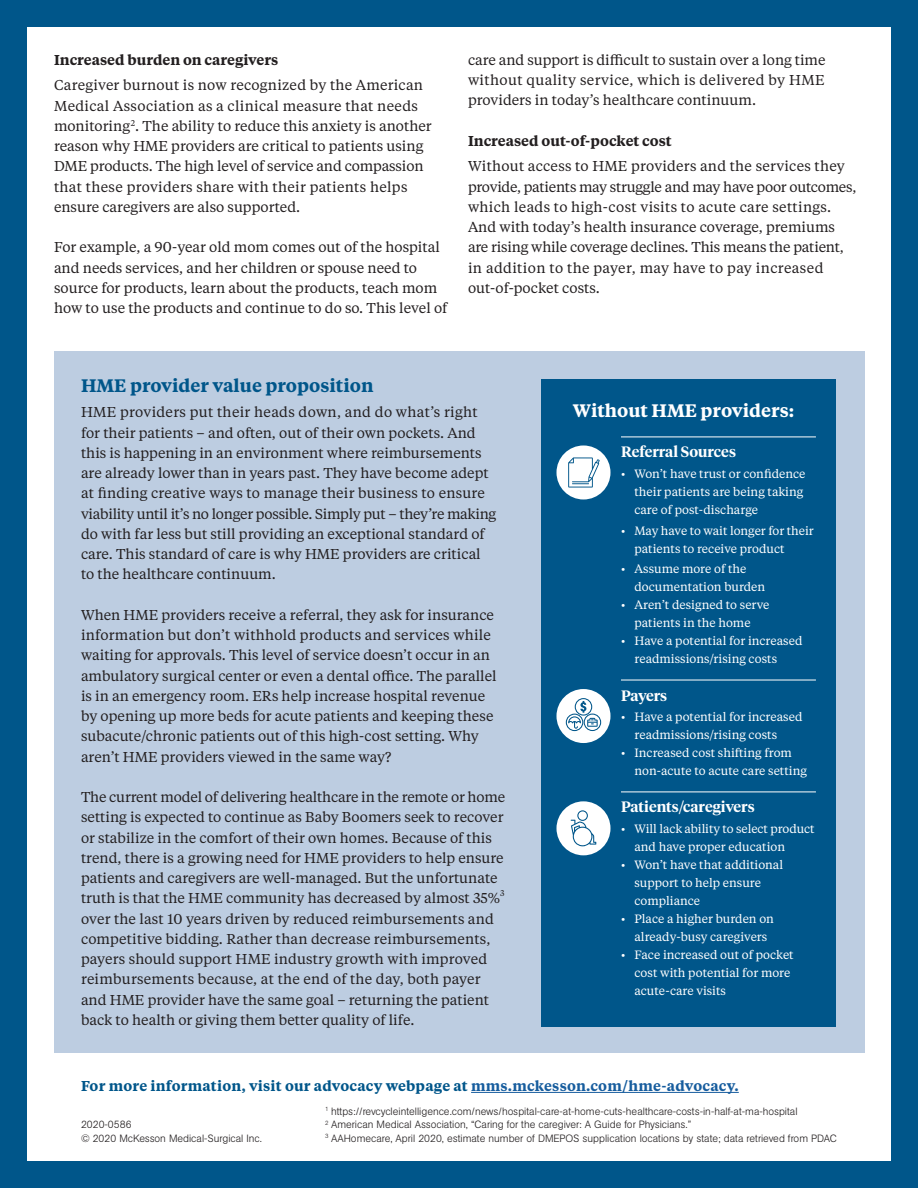
<style>
.page{position:relative;width:918px;height:1188px;background:#00568a}
.page>*{position:absolute;margin:0;border:0;box-sizing:border-box;transform-origin:0 0}
.t1{font:600 18px "Tiempos Text";color:#00568a}
.t2{font:600 18px "Tiempos Text";color:#fff}
.t3{font:600 15px "Tiempos Headline";color:#fff}
.t4{font:14.25px/20.2px "Tiempos Text";color:#231f20}
.t5{font:14.25px/20.2px "Tiempos Text";letter-spacing:.02em;color:#231f20}
.t6{font:600 14.25px "Tiempos Text";letter-spacing:.015em;color:#00568a}
.t7{font:600 14.25px "Tiempos Text";color:#231f20}
.t8{font:12px/18px "Tiempos Text";color:#fff}
.t9{font:300 10.5px "AG Book Pro";color:#231f20}
.t10{font:8.25px "Tiempos Text";color:#231f20}
.s1{color:#175d9e}
</style>
<div class="page">
<div style="left:27px;top:27px;width:864px;height:1134px;background:#fff"></div>
<div style="left:54px;top:351px;width:810px;height:702px;background:#bdcde1"></div>
<div style="left:541px;top:379px;width:295px;height:648px;background:#00568a"></div>
<div style="left:556px;top:445px;width:54px;height:54px;background:#fff;border-radius:50%"></div>
<svg style="left:568px;top:457px;width:32px;height:31px"></svg>
<div style="left:556px;top:689px;width:54px;height:54px;background:#fff;border-radius:50%"></div>
<svg style="left:566px;top:698px;width:35px;height:33px"></svg>
<div style="left:556px;top:801px;width:54px;height:54px;background:#fff;border-radius:50%"></div>
<svg style="left:571px;top:810px;width:25px;height:36px"></svg>
<hr style="left:621px;top:437px;width:195px;height:1px;background:#fff">
<hr style="left:621px;top:680px;width:195px;height:1px;background:#fff">
<hr style="left:621px;top:792px;width:195px;height:1px;background:#fff">
<hr style="left:471px;top:1092px;width:268px;height:1px;background:#175d9e">
<p class="t7" style="left:54px;top:50px;width:226px">Increased burden on caregivers</p>
<p class="t4" style="left:54px;top:75px;width:379px">Caregiver burnout is now recognized by the American Medical Association as a clinical measure that needs monitoring<sup>2</sup>. The ability to reduce this anxiety is another reason why HME providers are critical to patients using DME products. The high level of service and compassion that these providers share with their patients helps ensure caregivers are also supported.</p>
<p class="t4" style="left:54px;top:237px;width:387px">For example, a 90-year old mom comes out of the hospital</p>
<p class="t4" style="left:54px;top:257px;width:395px">and needs services, and her children or spouse need to source for products, learn about the products, teach mom how to use the products and continue to do so. This level of</p>
<p class="t4" style="left:468px;top:49px;width:359px">care and support is difficult to sustain over a long time</p>
<p class="t5" style="left:468px;top:69px;width:358px">without quality service, which is delivered by HME providers in today’s healthcare continuum.</p>
<p class="t7" style="left:468px;top:131px;width:205px">Increased out-of-pocket cost</p>
<p class="t4" style="left:468px;top:156px;width:390px">Without access to HME providers and the services they provide, patients may struggle and may have poor outcomes, which leads to high-cost visits to acute care settings.<br>And with today’s health insurance coverage, premiums are rising while coverage declines. This means the patient, in addition to the payer, may have to pay increased out-of-pocket costs.</p>
<p class="t1" style="left:81px;top:373px;width:294px">HME provider value proposition</p>
<p class="t4" style="left:81px;top:402px;width:417px">HME providers put their heads down, and do what’s right for their patients – and often, out of their own pockets. And this is happening in an environment where reimbursements are already lower than in years past. They have become adept at finding creative ways to manage their business to ensure viability until it’s no longer possible. Simply put – they’re making do with far less but still providing an exceptional standard of care. This standard of care is why HME providers are critical to the healthcare continuum.</p>
<p class="t4" style="left:81px;top:604px;width:417px">When HME providers receive a referral, they ask for insurance information but don’t withhold products and services while waiting for approvals. This level of service doesn’t occur in an ambulatory surgical center or even a dental office. The parallel is in an emergency room. ERs help increase hospital revenue by opening up more beds for acute patients and keeping these subacute/chronic patients out of this high-cost setting. Why aren’t HME providers viewed in the same way?</p>
<p class="t4" style="left:81px;top:786px;width:426px">The current model of delivering healthcare in the remote or home setting is expected to continue as Baby Boomers seek to recover or stabilize in the comfort of their own homes. Because of this trend, there is a growing need for HME providers to help ensure patients and caregivers are well-managed. But the unfortunate truth is that the HME community has decreased by almost 35%</p>
<p class="t10" style="left:500px;top:887px;width:6px">3</p>
<p class="t4" style="left:81px;top:908px;width:414px">over the last 10 years driven by reduced reimbursements and competitive bidding. Rather than decrease reimbursements, payers should support HME industry growth with improved reimbursements because, at the end of the day, both payer and HME provider have the same goal – returning the patient back to health or giving them better quality of life.</p>
<p class="t2" style="left:573px;top:398px;width:223px">Without HME providers:</p>
<p class="t3" style="left:621px;top:442px;width:117px">Referral Sources</p>
<p class="t8" style="left:634px;top:464px;width:173px;text-indent:-14px">• Won’t have trust or confidence their patients are being taking care of post-discharge</p>
<p class="t8" style="left:634px;top:521px;width:181px;text-indent:-14px">• May have to wait longer for their patients to receive product</p>
<p class="t8" style="left:634px;top:560px;width:132px;text-indent:-14px">• Assume more of the documentation burden</p>
<p class="t8" style="left:621px;top:596px;width:150px;text-align:center">• Aren’t designed to serve patients in the home</p>
<p class="t8" style="left:634px;top:632px;width:170px;text-indent:-14px">• Have a potential for increased readmissions/rising costs</p>
<p class="t3" style="left:621px;top:685px;width:48px">Payers</p>
<p class="t8" style="left:634px;top:707px;width:170px;text-indent:-14px">• Have a potential for increased readmissions/rising costs</p>
<p class="t8" style="left:634px;top:743px;width:174px;text-indent:-14px">• Increased cost shifting from non-acute to acute care setting</p>
<p class="t3" style="left:621px;top:797px;width:135px">Patients/caregivers</p>
<p class="t8" style="left:634px;top:819px;width:182px;text-indent:-14px">• Will lack ability to select product and have proper education</p>
<p class="t8" style="left:634px;top:855px;width:150px;text-indent:-14px">• Won’t have that additional support to help ensure compliance</p>
<p class="t8" style="left:621px;top:909px;width:154px;text-align:center">• Place a higher burden on already-busy caregivers</p>
<p class="t8" style="left:634px;top:945px;width:161px;text-indent:-14px">• Face increased out of pocket cost with potential for more acute-care visits</p>
<p class="t6" style="left:81px;top:1076px;width:659px">For more information, visit our advocacy webpage at <span class="s1">mms.mckesson.com/hme-advocacy.</span></p>
<p class="t9" style="left:81px;top:1118px;width:52px">2020-0586</p>
<p class="t9" style="left:81px;top:1131px;width:183px">© 2020 McKesson Medical-Surgical Inc.</p>
<p class="t9" style="left:325px;top:1104px;width:474px"><sup>1</sup> https://revcycleintelligence.com/news/hospital-care-at-home-cuts-healthcare-costs-in-half-at-ma-hospital</p>
<p class="t9" style="left:325px;top:1118px;width:368px"><sup>2</sup> American Medical Association, “Caring for the caregiver: A Guide for Physicians.”</p>
<p class="t9" style="left:325px;top:1131px;width:513px"><sup>3</sup> AAHomecare, April 2020, estimate number of DMEPOS supplication locations by state; data retrieved from PDAC</p>
</div>
